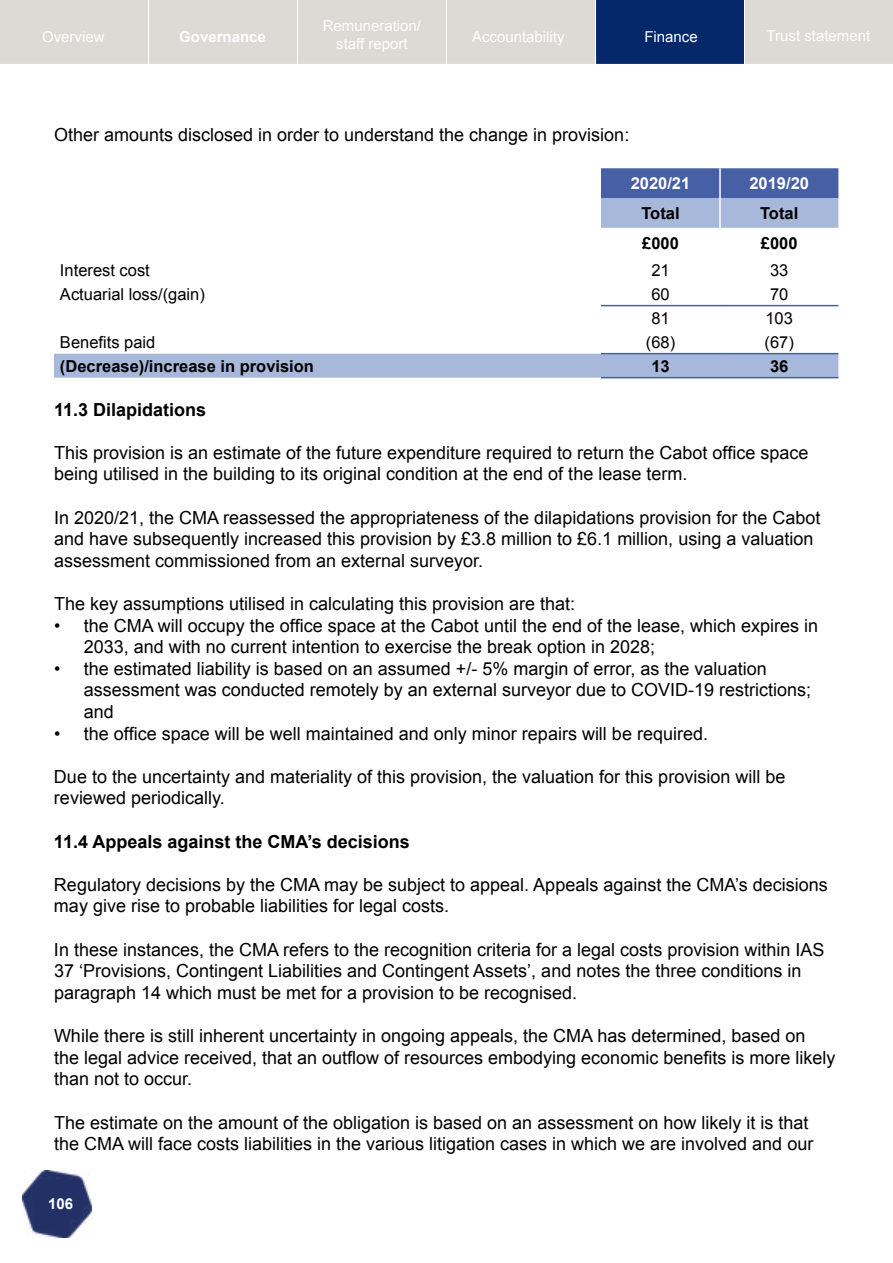
<style>
.page{position:relative;width:893px;height:1263px;background:#fff}
.page>*{position:absolute;margin:0;border:0;box-sizing:border-box;transform-origin:0 0}
.t1{font:18px/21.6px "Arial";color:#000}
.t2{font:18px "Arial MT2";color:#000}
.t3{font:700 18px "Arial";color:#000}
.t4{font:16.5px "Arial";color:#000}
.t5{font:700 16.5px "Arial";color:#000}
.t6{font:700 16.5px "Arial";color:#fff}
.t7{font:16.5px "Arial MT2";color:#000}
.t8{font:15px/18px "Arial";color:#fff;text-align:center}
.t9{font:700 15px "Arial";color:#fff}
.s1{font-family:"Arial"}
</style>
<div class="page">
<img style="left:22px;top:1170px;width:69px;height:67px">
<div style="left:601px;top:168px;width:237px;height:30px;background:#475fa4"></div>
<svg style="left:54px;top:198px;width:784px;height:180px"></svg>
<hr style="left:601px;top:305px;width:119px;height:1px;background:#475fa4">
<hr style="left:720px;top:305px;width:118px;height:1px;background:#475fa4">
<hr style="left:601px;top:353px;width:119px;height:1px;background:#475fa4">
<hr style="left:720px;top:353px;width:118px;height:1px;background:#475fa4">
<hr style="left:601px;top:377px;width:119px;height:1px;background:#475fa4">
<hr style="left:720px;top:377px;width:118px;height:1px;background:#475fa4">
<hr style="left:719px;top:168px;width:2px;height:30px;background:#fff">
<hr style="left:719px;top:198px;width:2px;height:30px;background:#fff">
<div style="left:1px;top:1px;width:146px;height:62px;background:#ddd9d5"></div>
<div style="left:0;top:0;width:148px;height:64px;border:2px solid #ddd9d5"></div>
<div style="left:150px;top:1px;width:146px;height:62px;background:#ddd9d5"></div>
<div style="left:149px;top:0;width:148px;height:64px;border:2px solid #ddd9d5"></div>
<div style="left:299px;top:1px;width:146px;height:62px;background:#ddd9d5"></div>
<div style="left:298px;top:0;width:148px;height:64px;border:2px solid #ddd9d5"></div>
<div style="left:448px;top:1px;width:146px;height:62px;background:#ddd9d5"></div>
<div style="left:447px;top:0;width:148px;height:64px;border:2px solid #ddd9d5"></div>
<div style="left:597px;top:1px;width:146px;height:62px;background:#042869"></div>
<div style="left:596px;top:0;width:148px;height:64px;border:2px solid #042869"></div>
<div style="left:746px;top:1px;width:146px;height:62px;background:#ddd9d5"></div>
<div style="left:745px;top:0;width:148px;height:64px;border:2px solid #ddd9d5"></div>
<p class="t8" style="left:42px;top:27px;width:64px">Overview</p>
<p class="t9" style="left:179px;top:26px;width:88px">Governance</p>
<p class="t8" style="left:323px;top:17px;width:100px">Remuneration/ staff report</p>
<p class="t8" style="left:472px;top:27px;width:94px">Accountability</p>
<p class="t8" style="left:644px;top:27px;width:55px">Finance</p>
<p class="t8" style="left:767px;top:27px;width:105px">Trust statement</p>
<p class="t1" style="left:54px;top:124px;width:577px">Other amounts disclosed in order to understand the change in provision:</p>
<p class="t6" style="left:631px;top:172px;width:61px">2020/21</p>
<p class="t6" style="left:749px;top:172px;width:61px">2019/20</p>
<p class="t5" style="left:641px;top:202px;width:40px">Total</p>
<p class="t5" style="left:760px;top:202px;width:40px">Total</p>
<p class="t5" style="left:642px;top:232px;width:38px">£000</p>
<p class="t5" style="left:761px;top:232px;width:38px">£000</p>
<p class="t4" style="left:60px;top:259px;width:91px">Interest cost</p>
<p class="t4" style="left:651px;top:259px;width:20px">21</p>
<p class="t4" style="left:770px;top:259px;width:20px">33</p>
<p class="t4" style="left:60px;top:283px;width:146px">Actuarial loss/(gain)</p>
<p class="t4" style="left:651px;top:283px;width:20px">60</p>
<p class="t4" style="left:770px;top:283px;width:20px">70</p>
<p class="t4" style="left:651px;top:307px;width:20px">81</p>
<p class="t4" style="left:765px;top:307px;width:29px">103</p>
<p class="t7" style="left:60px;top:331px;width:97px">Benefits paid</p>
<p class="t4" style="left:646px;top:331px;width:31px">(68)</p>
<p class="t4" style="left:764px;top:331px;width:31px">(67)</p>
<p class="t5" style="left:60px;top:355px;width:256px">(Decrease)/increase in provision</p>
<p class="t5" style="left:651px;top:355px;width:20px">13</p>
<p class="t5" style="left:770px;top:355px;width:20px">36</p>
<p class="t3" style="left:54px;top:397px;width:154px">11.3 Dilapidations</p>
<p class="t2" style="left:54px;top:441px;width:756px">This provision is an estimate of the future expenditure required to return the Cabot office space</p>
<p class="t1" style="left:54px;top:463px;width:635px">being utilised in the building to its original condition at the end of the lease term.</p>
<p class="t1" style="left:54px;top:507px;width:768px">In 2020/21, the CMA reassessed the appropriateness of the dilapidations provision for the Cabot and have subsequently increased this provision by £3.8 million to £6.1 million, using a valuation assessment commissioned from an external surveyor.</p>
<p class="t1" style="left:54px;top:593px;width:523px">The key assumptions utilised in calculating this provision are that:</p>
<p class="t2" style="left:54px;top:613px;width:766px"><span class="s1">•</span> the CMA will occupy the office space at the Cabot until the end of the lease, which expires in</p>
<p class="t1" style="left:84px;top:636px;width:573px">2033, and with no current intention to exercise the break option in 2028;</p>
<p class="t1" style="left:84px;top:658px;width:729px;text-indent:-30px">• the estimated liability is based on an assumed +/- 5% margin of error, as the valuation assessment was conducted remotely by an external surveyor due to COVID-19 restrictions; and</p>
<p class="t2" style="left:54px;top:721px;width:655px"><span class="s1">•</span> the office space will be well maintained and only minor repairs will be required.</p>
<p class="t1" style="left:54px;top:766px;width:733px">Due to the uncertainty and materiality of this provision, the valuation for this provision will be reviewed periodically.</p>
<p class="t3" style="left:54px;top:829px;width:357px">11.4 Appeals against the CMA’s decisions</p>
<p class="t1" style="left:54px;top:874px;width:775px">Regulatory decisions by the CMA may be subject to appeal. Appeals against the CMA’s decisions may give rise to probable liabilities for legal costs.</p>
<p class="t1" style="left:54px;top:939px;width:772px">In these instances, the CMA refers to the recognition criteria for a legal costs provision within IAS<br>37 ‘Provisions, Contingent Liabilities and Contingent Assets’, and notes the three conditions in paragraph 14 which must be met for a provision to be recognised.</p>
<p class="t1" style="left:54px;top:1025px;width:753px">While there is still inherent uncertainty in ongoing appeals, the CMA has determined, based on</p>
<p class="t2" style="left:54px;top:1045px;width:783px">the legal advice received, that an outflow of resources embodying economic benefits is more likely</p>
<p class="t1" style="left:54px;top:1068px;width:140px">than not to occur.</p>
<p class="t1" style="left:54px;top:1111px;width:761px">The estimate on the amount of the obligation is based on an assessment on how likely it is that the CMA will face costs liabilities in the various litigation cases in which we are involved and our</p>
<p class="t9" style="left:48px;top:1194px;width:27px">106</p>
</div>
